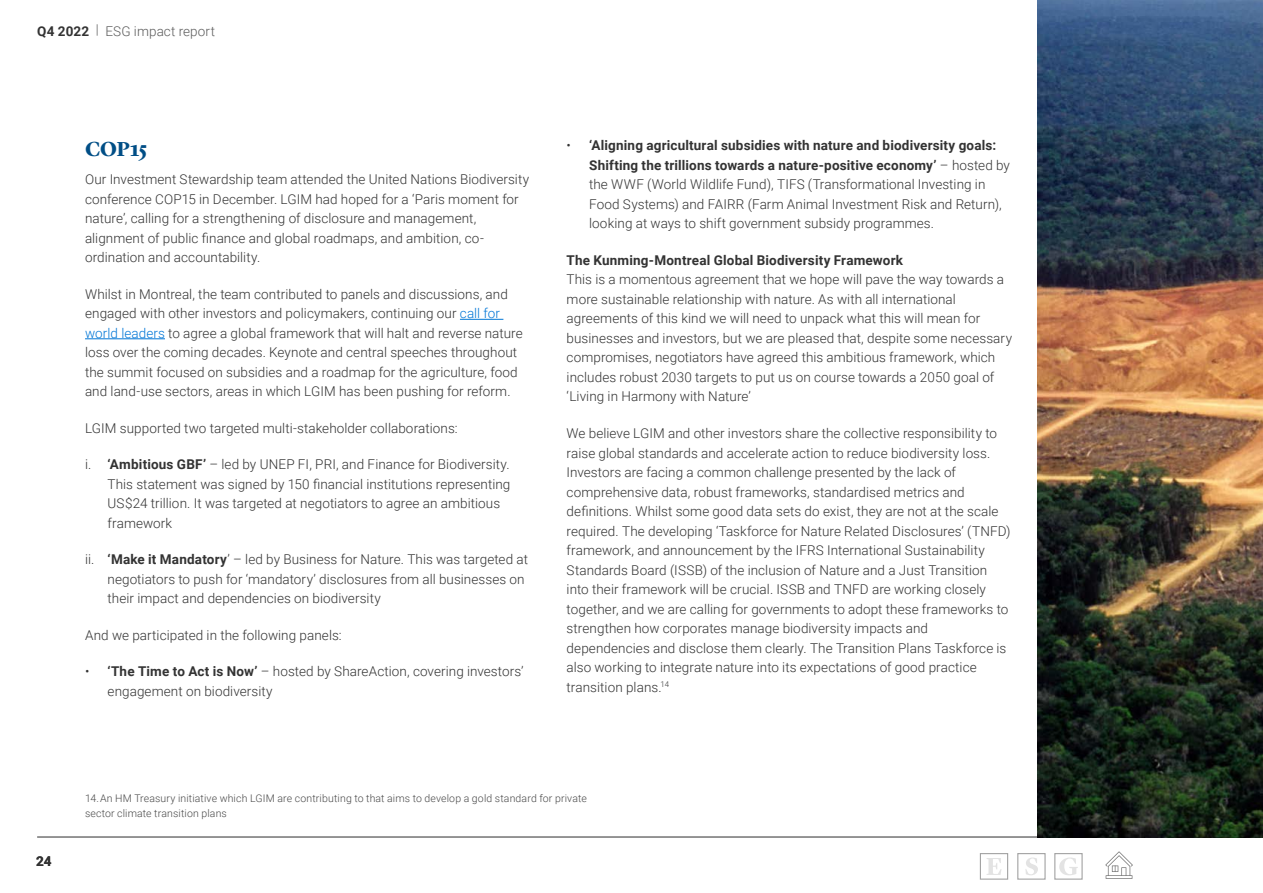
<style>
.page{position:relative;width:1263px;height:893px;background:#fff}
.page>*{position:absolute;margin:0;border:0;box-sizing:border-box;transform-origin:0 0}
.Body_copy_and_chart{font:700 21px "Lyon Display";letter-spacing:-.005em;color:#004e86}
.body_copy_standard{font:300 13.5px/19.5px "Roboto";letter-spacing:.005em;color:#333}
.t1{font:700 13.5px "Roboto";letter-spacing:.01em;color:#333}
.t2{font:300 13.5px "Roboto";letter-spacing:.01em;color:#5c5c5c}
.Source_7pt{font:300 10.5px/15px "Roboto";letter-spacing:.015em;color:#484848}
.s1{font-weight:700;color:#333}
.s2{color:#0076d6}
.s3{font-weight:700}
</style>
<div class="page">
<hr style="left:37px;top:837px;width:1178px;height:1px;background:#737373">
<hr style="left:1106px;top:875px;width:26px;height:4px;background:#999">
<hr style="left:1106px;top:876px;width:26px;height:2px;background:#737373">
<svg style="left:1105px;top:851px;width:28px;height:25px"></svg>
<div style="left:980px;top:853px;width:28px;height:27px;border:1px solid #a3a3a3"></div>
<svg style="left:986px;top:858px;width:15px;height:17px"></svg>
<div style="left:1017px;top:853px;width:28px;height:27px;border:1px solid #a3a3a3"></div>
<svg style="left:1025px;top:857px;width:13px;height:18px"></svg>
<div style="left:1054px;top:853px;width:29px;height:27px;border:1px solid #a3a3a3"></div>
<svg style="left:1059px;top:857px;width:19px;height:18px"></svg>
<img style="left:1037px;top:0;width:226px;height:838px">
<hr style="left:460px;top:319px;width:43px;height:1px;background:#0076d6">
<hr style="left:85px;top:338px;width:80px;height:1px;background:#0076d6">
<p class="t2" style="left:37px;top:21px;width:179px"><span class="s1">Q4 2022</span> | ESG impact report</p>
<p class="Body_copy_and_chart" style="left:85px;top:133px;width:64px">COP15</p>
<p class="body_copy_standard" style="left:85px;top:169px;width:446px">Our Investment Stewardship team attended the United Nations Biodiversity conference COP15 in December. LGIM had hoped for a ‘Paris moment for nature’, calling for a strengthening of disclosure and management, alignment of public finance and global roadmaps, and ambition, co&shy;ordination and accountability.</p>
<p class="body_copy_standard" style="left:85px;top:284px;width:439px">Whilst in Montreal, the team contributed to panels and discussions, and engaged with other investors and policymakers, continuing our <span class="s2">call for world leaders</span> to agree a global framework that will halt and reverse nature loss over the coming decades. Keynote and central speeches throughout the summit focused on subsidies and a roadmap for the agriculture, food and land-use sectors, areas in which LGIM has been pushing for reform.</p>
<p class="body_copy_standard" style="left:85px;top:418px;width:374px">LGIM supported two targeted multi-stakeholder collaborations:</p>
<p class="body_copy_standard" style="left:108px;top:454px;width:404px;text-indent:-22px">i. <span class="s3">‘Ambitious GBF’</span> – led by UNEP FI, PRI, and Finance for Biodiversity.<br>This statement was signed by 150 financial institutions representing US$24 trillion. It was targeted at negotiators to agree an ambitious framework</p>
<p class="body_copy_standard" style="left:108px;top:549px;width:422px;text-indent:-22px">ii. <span class="s3">‘Make it Mandatory</span>’ – led by Business for Nature. This was targeted at negotiators to push for ‘mandatory’ disclosures from all businesses on their impact and dependencies on biodiversity</p>
<p class="body_copy_standard" style="left:85px;top:625px;width:258px">And we participated in the following panels:</p>
<p class="body_copy_standard" style="left:108px;top:661px;width:417px;text-indent:-22px">• <span class="s3">‘The Time to Act is Now’</span> – hosted by ShareAction, covering investors’ engagement on biodiversity</p>
<p class="body_copy_standard" style="left:589px;top:135px;width:422px;text-indent:-22px">• <span class="s3">‘Aligning agricultural subsidies with nature and biodiversity goals:<br>Shifting the trillions towards a nature-positive economy’</span> – hosted by the WWF (World Wildlife Fund), TIFS (Transformational Investing in Food Systems) and FAIRR (Farm Animal Investment Risk and Return), looking at ways to shift government subsidy programmes.</p>
<p class="t1" style="left:567px;top:251px;width:338px">The Kunming-Montreal Global Biodiversity Framework</p>
<p class="body_copy_standard" style="left:567px;top:269px;width:447px">This is a momentous agreement that we hope will pave the way towards a more sustainable relationship with nature. As with all international agreements of this kind we will need to unpack what this will mean for businesses and investors, but we are pleased that, despite some necessary compromises, negotiators have agreed this ambitious framework, which includes robust 2030 targets to put us on course towards a 2050 goal of ‘Living in Harmony with Nature’</p>
<p class="body_copy_standard" style="left:567px;top:423px;width:446px">We believe LGIM and other investors share the collective responsibility to raise global standards and accelerate action to reduce biodiversity loss.<br>Investors are facing a common challenge presented by the lack of comprehensive data, robust frameworks, standardised metrics and definitions. Whilst some good data sets do exist, they are not at the scale required. The developing ‘Taskforce for Nature Related Disclosures’ (TNFD) framework, and announcement by the IFRS International Sustainability Standards Board (ISSB) of the inclusion of Nature and a Just Transition into their framework will be crucial. ISSB and TNFD are working closely together, and we are calling for governments to adopt these frameworks to strengthen how corporates manage biodiversity impacts and dependencies and disclose them clearly. The Transition Plans Taskforce is also working to integrate nature into its expectations of good practice transition plans.<sup>14</sup></p>
<p class="t1" style="left:36px;top:852px;width:17px">24</p>
<p class="Source_7pt" style="left:85px;top:790px;width:503px">14.An HM Treasury initiative which LGIM are contributing to that aims to develop a gold standard for private sector climate transition plans</p>
</div>
